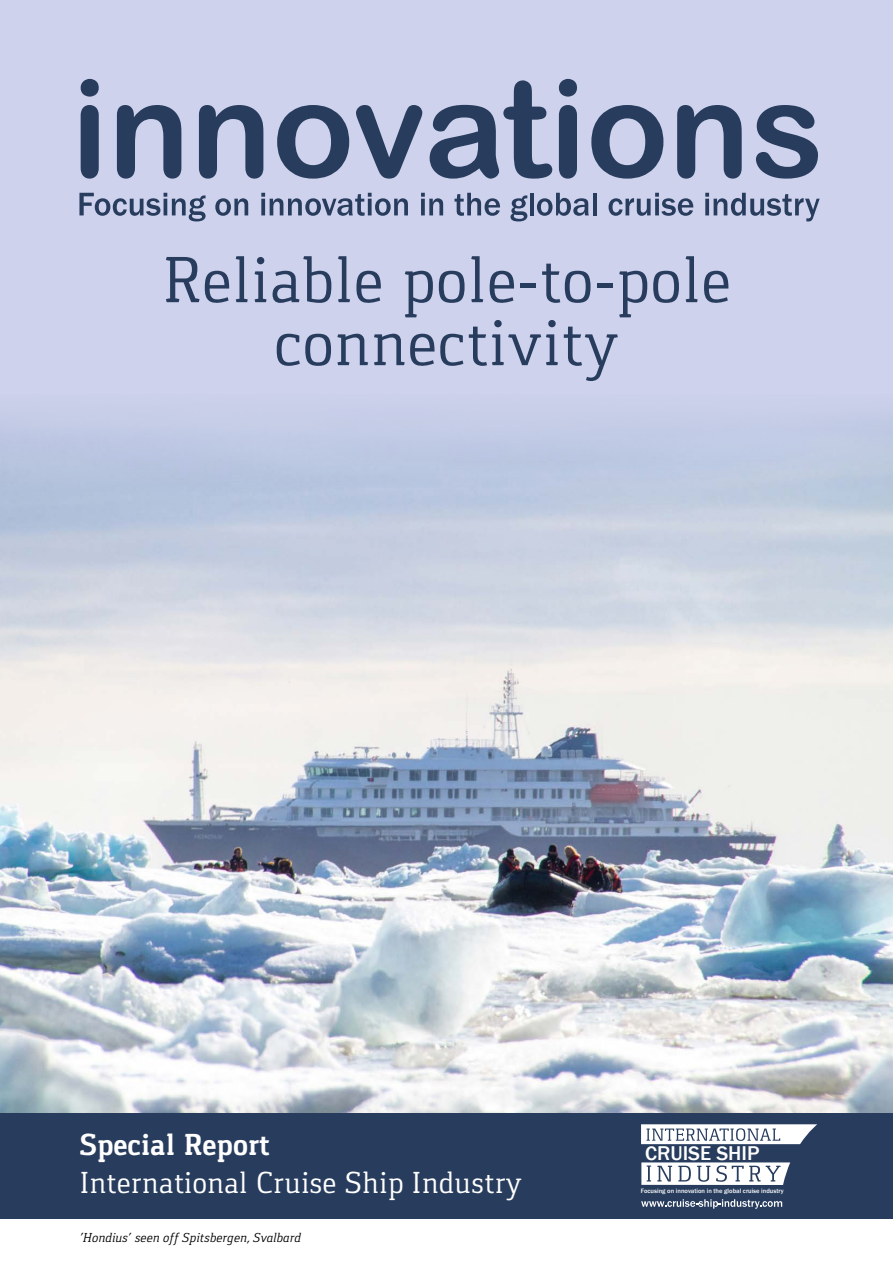
<style>
.page{position:relative;width:893px;height:1263px;background:#fff}
.page>*{position:absolute;margin:0;border:0;box-sizing:border-box;transform-origin:0 0}
.t1{font:67.5px/63px "Gaspar";color:#283d5e;text-align:center}
.t2{font:31.5px "Gaspar";color:#fff}
.t3{font:700 31.5px "Gaspar";color:#fff}
.t4{font:20.55px "Franklin Got Md ITC";color:#fff}
.t5{font:italic 13.5px "Gaspar";color:#000}
.t6{font:6.6px "Franklin Got Md ITC";color:#fff}
</style>
<div class="page">
<img style="left:0;top:495px;width:893px;height:618px">
<div style="left:0;top:1113px;width:893px;height:105px;background:#283d5e"></div>
<svg style="left:641px;top:1124px;width:176px;height:20px;background:#d2d6dd"></svg>
<svg style="left:641px;top:1162px;width:149px;height:23px;background:#d3d7de"></svg>
<div style="left:0;top:0;width:893px;height:393px;background:#ced2ec"></div>
<svg style="left:641px;top:1199px;width:141px;height:10px"></svg>
<div style="left:0;top:391px;width:893px;height:104px;background:#c0cbe4"></div>
<svg style="left:79px;top:193px;width:127px;height:28px"></svg>
<svg style="left:215px;top:198px;width:33px;height:18px"></svg>
<svg style="left:261px;top:193px;width:147px;height:23px"></svg>
<svg style="left:421px;top:193px;width:22px;height:22px"></svg>
<svg style="left:455px;top:193px;width:45px;height:23px"></svg>
<svg style="left:510px;top:195px;width:17px;height:26px"></svg>
<hr style="left:530px;top:193px;width:3px;height:22px;background:#283d5e">
<svg style="left:537px;top:193px;width:52px;height:23px"></svg>
<hr style="left:593px;top:193px;width:4px;height:22px;background:#283d5e">
<svg style="left:609px;top:193px;width:84px;height:23px"></svg>
<svg style="left:705px;top:193px;width:115px;height:28px"></svg>
<svg style="left:81px;top:79px;width:18px;height:100px;background:#445676"></svg>
<svg style="left:117px;top:105px;width:64px;height:74px"></svg>
<svg style="left:199px;top:105px;width:64px;height:74px"></svg>
<svg style="left:277px;top:105px;width:72px;height:74px"></svg>
<svg style="left:356px;top:105px;width:66px;height:74px"></svg>
<svg style="left:430px;top:80px;width:122px;height:99px"></svg>
<svg style="left:559px;top:79px;width:18px;height:100px;background:#425574"></svg>
<svg style="left:591px;top:105px;width:72px;height:74px"></svg>
<svg style="left:677px;top:105px;width:65px;height:74px"></svg>
<svg style="left:756px;top:105px;width:62px;height:74px"></svg>
<h1 class="t1" style="left:162px;top:248px;width:571px">Reliable pole-to-pole connectivity</h1>
<h2 class="t3" style="left:80px;top:1127px;width:192px">Special Report</h2>
<h2 class="t2" style="left:80px;top:1164px;width:444px">International Cruise Ship Industry</h2>
<h3 class="t5" style="left:80px;top:1230px;width:223px">‘Hondius’ seen off Spitsbergen, Svalbard</h3>
<h3 class="t4" style="left:645px;top:1142px;width:116px">CRUISE SHIP</h3>
<p class="t6" style="left:641px;top:1187px;width:144px">Focusing on innovation in the global cruise industry</p>
</div>
